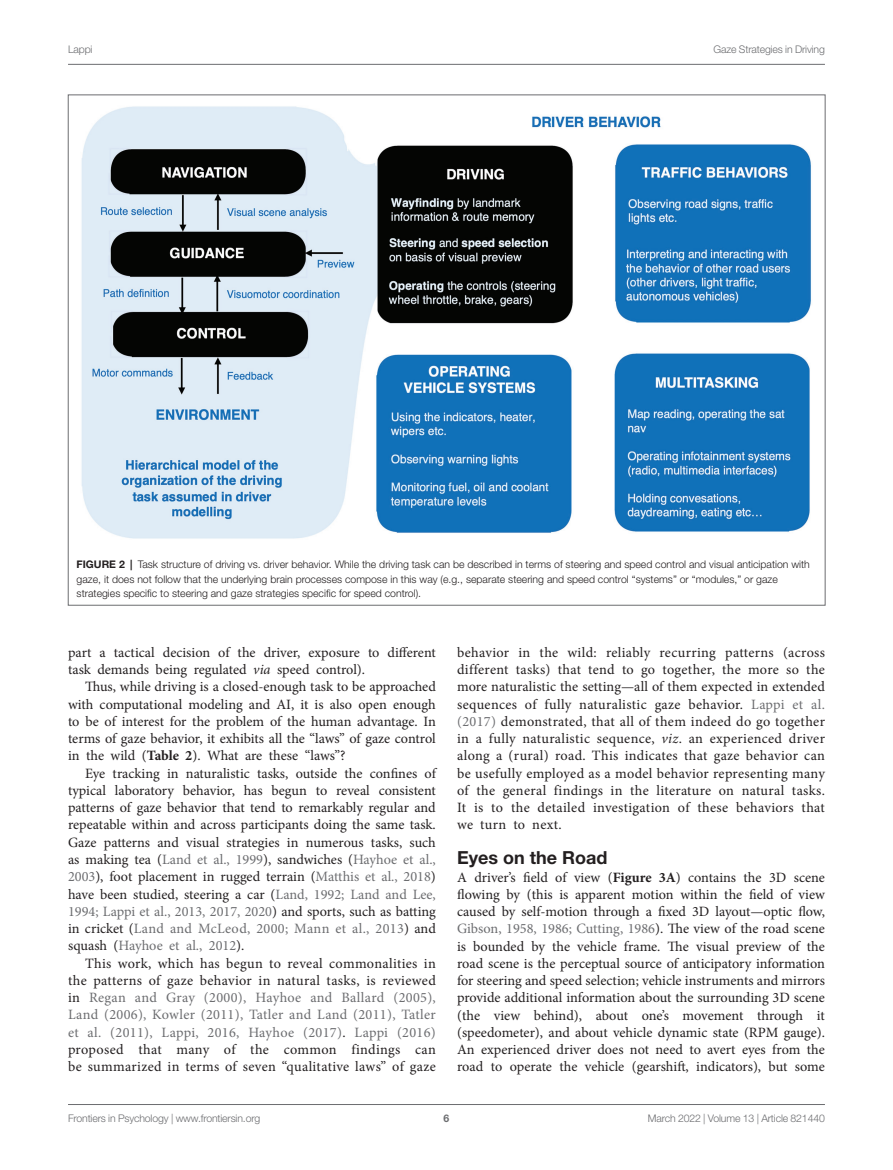
<style>
.page{position:relative;width:893px;height:1170px;background:#fff}
.page>*{position:absolute;margin:0;border:0;box-sizing:border-box;transform-origin:0 0}
.HEAD_2{font:700 18px "Helvetica Neue LT Std";color:#231f20}
.TEXT{font:14.25px/17.2px "Minion Pro";letter-spacing:.015em;color:#231f20;text-align:justify}
.TEXT_FLUSH{font:14.25px/17.2px "Minion Pro";color:#231f20}
.FIG_LEG{font:300 10.5px/14.2px "Helvetica Neue LT Std";color:#231f20}
.t1{font:300 10.5px "Helvetica Neue LT Std";letter-spacing:-.015em;color:#6c6d70}
.t2{font:700 10.5px "Helvetica Neue LT Std";color:#6c6d70}
.s1{font-weight:700}
.s2{font-style:italic}
.s3{color:#6c6d70}
</style>
<div class="page">
<hr style="left:68px;top:64px;width:757px;height:1px;background:#6c6d70">
<hr style="left:68px;top:1104px;width:757px;height:1px;background:#6c6d70">
<img style="left:81px;top:106px;width:730px;height:433px">
<p class="t1" style="left:68px;top:42px;width:26px">Lappi</p>
<p class="t1" style="left:713px;top:42px;width:113px">Gaze Strategies in Driving</p>
<p class="FIG_LEG" style="left:77px;top:557px;width:735px"><span class="s1">FIGURE 2 |</span> Task structure of driving vs. driver behavior. While the driving task can be described in terms of steering and speed control and visual anticipation with gaze, it does not follow that the underlying brain processes compose in this way (e.g., separate steering and speed control “systems” or “modules,” or gaze strategies specific to steering and gaze strategies specific for speed control).</p>
<p class="TEXT_FLUSH" style="left:68px;top:643px;width:369px">part a tactical decision of the driver, exposure to different task demands being regulated <span class="s2">via</span> speed control).</p>
<p class="TEXT" style="left:68px;top:678px;width:369px;text-indent:17px">Thus, while driving is a closed-enough task to be approached with computational modeling and AI, it is also open enough to be of interest for the problem of the human advantage. In terms of gaze behavior, it exhibits all the “laws” of gaze control in the wild (<span class="s1">Table 2</span>). What are these “laws”?</p>
<p class="TEXT" style="left:68px;top:764px;width:369px;text-indent:17px">Eye tracking in naturalistic tasks, outside the confines of typical laboratory behavior, has begun to reveal consistent patterns of gaze behavior that tend to remarkably regular and repeatable within and across participants doing the same task.<br>Gaze patterns and visual strategies in numerous tasks, such as making tea (<span class="s3">Land et al., 1999</span>), sandwiches (<span class="s3">Hayhoe et al., 2003</span>), foot placement in rugged terrain (<span class="s3">Matthis et al., 2018</span>) have been studied, steering a car (<span class="s3">Land, 1992; Land and Lee, 1994; Lappi et al., 2013, 2017, 2020</span>) and sports, such as batting in cricket (<span class="s3">Land and McLeod, 2000; Mann et al., 2013</span>) and squash (<span class="s3">Hayhoe et al., 2012</span>).</p>
<p class="TEXT" style="left:68px;top:954px;width:369px;text-indent:17px">This work, which has begun to reveal commonalities in the patterns of gaze behavior in natural tasks, is reviewed in <span class="s3">Regan and Gray (2000), Hayhoe and Ballard (2005), Land (2006), Kowler (2011), Tatler and Land (2011), Tatler et al. (2011), Lappi, 2016, Hayhoe (2017)</span>. <span class="s3">Lappi (2016) </span>proposed that many of the common findings can be summarized in terms of seven “qualitative laws” of gaze</p>
<p class="TEXT" style="left:457px;top:643px;width:369px">behavior in the wild: reliably recurring patterns (across different tasks) that tend to go together, the more so the more naturalistic the setting—all of them expected in extended sequences of fully naturalistic gaze behavior. <span class="s3">Lappi et al. (2017)</span> demonstrated, that all of them indeed do go together in a fully naturalistic sequence, <span class="s2">viz</span>. an experienced driver along a (rural) road. This indicates that gaze behavior can be usefully employed as a model behavior representing many of the general findings in the literature on natural tasks.<br>It is to the detailed investigation of these behaviors that we turn to next.</p>
<p class="HEAD_2" style="left:457px;top:846px;width:152px">Eyes on the Road</p>
<p class="TEXT_FLUSH" style="left:457px;top:868px;width:369px;text-align:justify">A driver’s field of view (<span class="s1">Figure 3A</span>) contains the 3D scene flowing by (this is apparent motion within the field of view caused by self-motion through a fixed 3D layout—optic flow, <span class="s3">Gibson, 1958, 1986; Cutting, 1986</span>). The view of the road scene is bounded by the vehicle frame. The visual preview of the road scene is the perceptual source of anticipatory information for steering and speed selection; vehicle instruments and mirrors provide additional information about the surrounding 3D scene (the view behind), about one’s movement through it (speedometer), and about vehicle dynamic state (RPM gauge).<br>An experienced driver does not need to avert eyes from the road to operate the vehicle (gearshift, indicators), but some</p>
<p class="t1" style="left:68px;top:1111px;width:194px">Frontiers in Psychology | www.frontiersin.org</p>
<p class="t2" style="left:444px;top:1111px;width:7px">6</p>
<p class="t1" style="left:648px;top:1111px;width:178px">March 2022 | Volume 13 | Article 821440</p>
</div>
